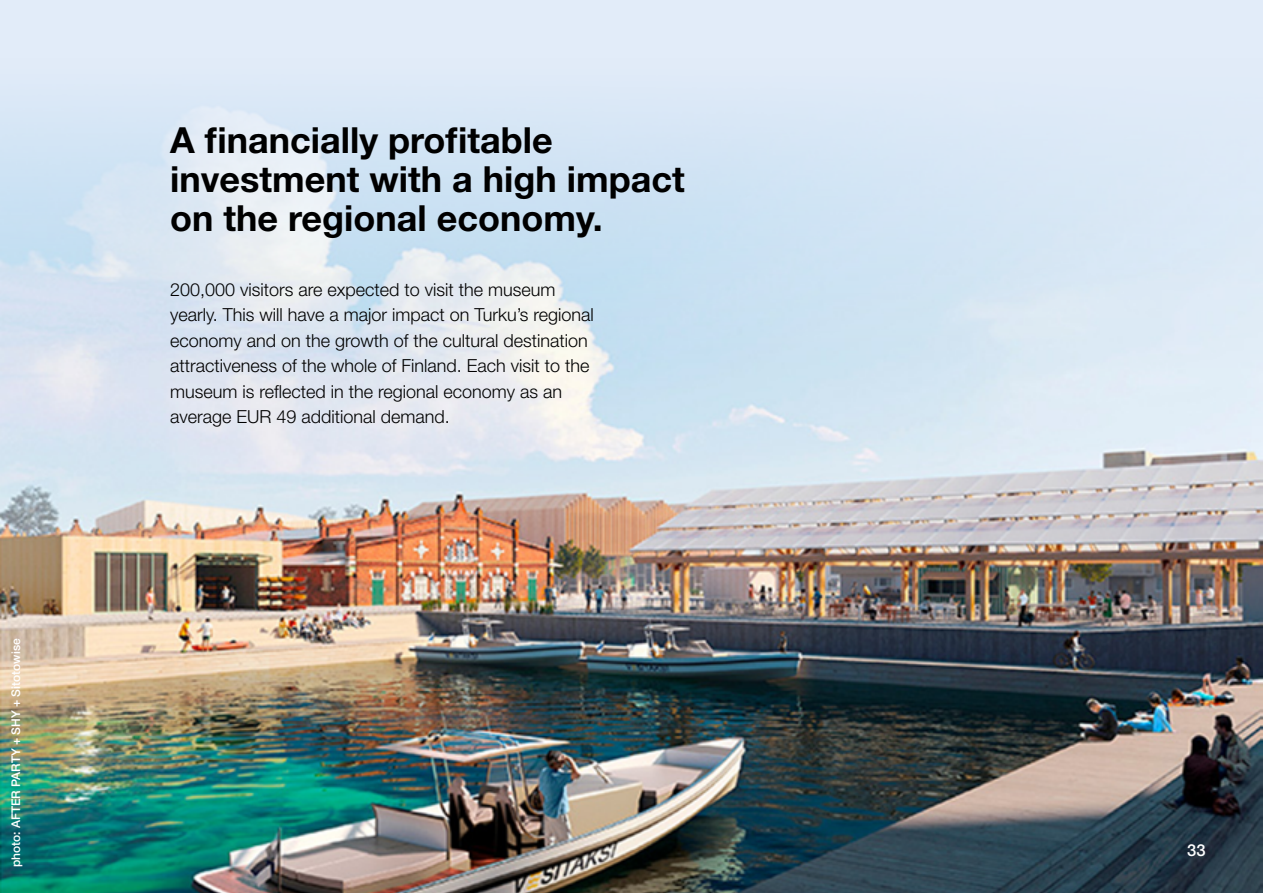
<style>
.page{position:relative;width:1263px;height:893px;background:#e2ecf9}
.page>*{position:absolute;margin:0;border:0;box-sizing:border-box;transform-origin:0 0}
.keskiotsikko_H2{font:700 36px/39px "Helvetica Neue LT Std";color:#000}
.leipis{font:300 18px/25.5px "Helvetica Neue LT Std";color:#000}
.sivunro{font:500 16.5px "Helvetica Neue LT Std";color:#fff}
.t1{font:500 12px "Helvetica Neue LT Std";color:#fff}
</style>
<div class="page">
<img style="left:0;top:111px;width:1263px;height:782px">
<p class="t1" style="left:9px;top:867px;width:230px;rotate:-90deg">photo: AFTER PARTY + SHY + Sitotowise</p>
<p class="keskiotsikko_H2" style="left:170px;top:120px;width:516px">A financially profitable investment with a high impact on the regional economy.</p>
<p class="leipis" style="left:170px;top:276px;width:425px">200,000 visitors are expected to visit the museum yearly. This will have a major impact on Turku’s regional economy and on the growth of the cultural destination attractiveness of the whole of Finland. Each visit to the museum is reflected in the regional economy as an average EUR 49 additional demand.</p>
<p class="sivunro" style="left:1187px;top:840px;width:20px">33</p>
</div>
